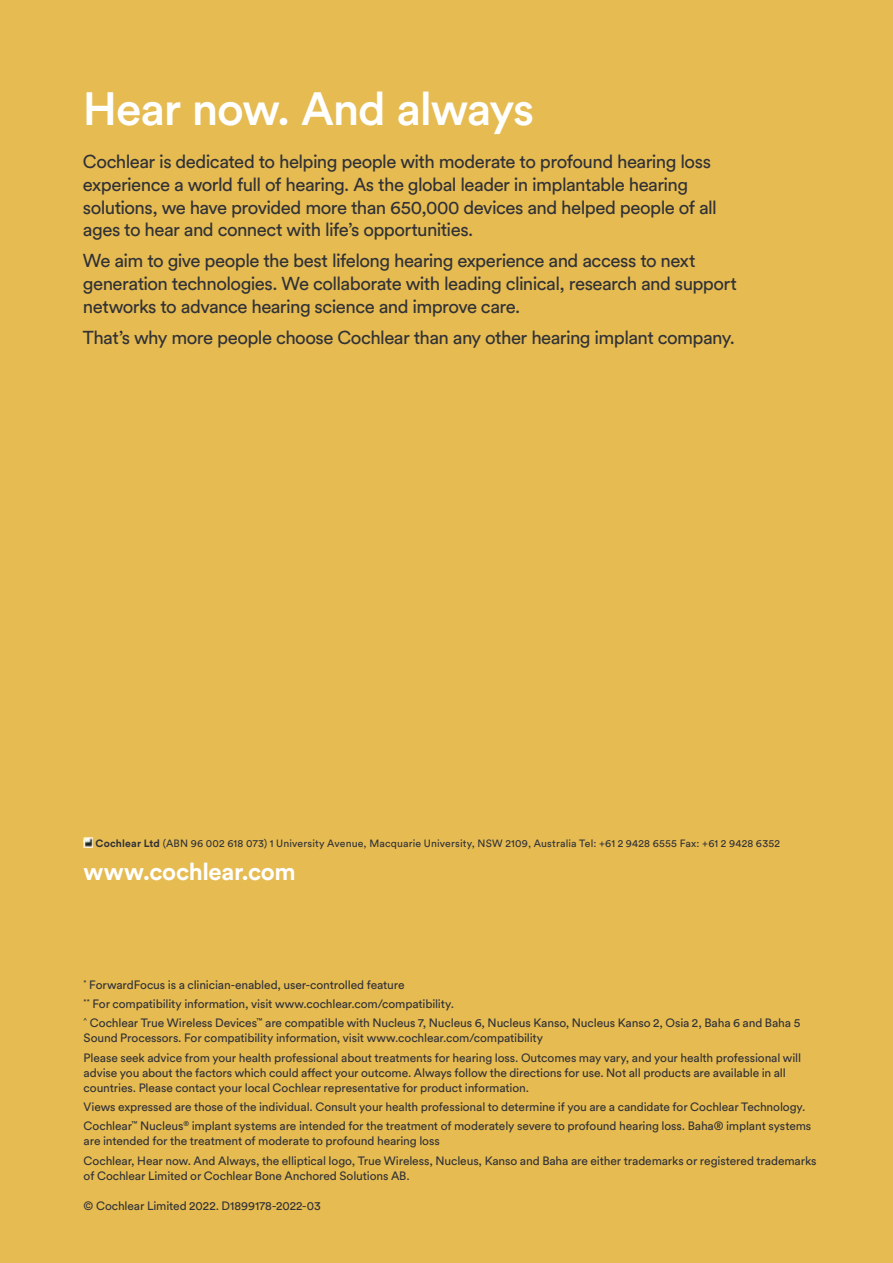
<style>
.page{position:relative;width:893px;height:1263px;background:#e5bb52}
.page>*{position:absolute;margin:0;border:0;box-sizing:border-box;transform-origin:0 0}
.t1{font:500 46.2px "Circular Std";letter-spacing:-.03em;color:#fff}
.t2{font:700 24px "Circular Std";letter-spacing:-.015em;color:#fff}
.t3{font:18.6px/22.6px "Circular Std";letter-spacing:-.03em;color:#313136}
.t4{font:12px/19.2px "Circular Std";letter-spacing:-.01em;color:#313136}
.t5{font:10.5px "Circular Std";letter-spacing:.015em;color:#313136}
.s1{font-weight:700}
</style>
<div class="page">
<svg style="left:84px;top:838px;width:9px;height:9px"></svg>
<h1 class="t1" style="left:83px;top:79px;width:453px">Hear now. And always</h1>
<p class="t3" style="left:83px;top:150px;width:635px">Cochlear is dedicated to helping people with moderate to profound hearing loss experience a world full of hearing. As the global leader in implantable hearing solutions, we have provided more than 650,000 devices and helped people of all ages to hear and connect with life’s opportunities.</p>
<h3 class="t3" style="left:83px;top:249px;width:656px">We aim to give people the best lifelong hearing experience and access to next generation technologies. We collaborate with leading clinical, research and support networks to advance hearing science and improve care.</h3>
<h3 class="t3" style="left:83px;top:325px;width:653px">That’s why more people choose Cochlear than any other hearing implant company.</h3>
<p class="t5" style="left:95px;top:837px;width:686px"><span class="s1">Cochlear Ltd</span> (ABN 96 002 618 073) 1 University Avenue, Macquarie University, NSW 2109, Australia Tel: +61 2 9428 6555 Fax: +61 2 9428 6352</p>
<h2 class="t2" style="left:84px;top:856px;width:214px">www.cochlear.com</h2>
<p class="t4" style="left:84px;top:975px;width:718px"><sup>*</sup> ForwardFocus is a clinician-enabled, user-controlled feature<br><sup>**</sup> For compatibility information, visit www.cochlear.com/compatibility.<br><sup>^</sup> Cochlear True Wireless Devices<sup>™</sup> are compatible with Nucleus 7, Nucleus 6, Nucleus Kanso, Nucleus Kanso 2, Osia 2, Baha 6 and Baha 5</p>
<p class="t4" style="left:84px;top:1028px;width:719px">Sound Processors. For compatibility information, visit www.cochlear.com/compatibility<br>Please seek advice from your health professional about treatments for hearing loss. Outcomes may vary, and your health professional will</p>
<p class="t4" style="left:84px;top:1065px;width:704px;line-height:15px">advise you about the factors which could affect your outcome. Always follow the directions for use. Not all products are available in all countries. Please contact your local Cochlear representative for product information.</p>
<p class="t4" style="left:84px;top:1097px;width:729px">Views expressed are those of the individual. Consult your health professional to determine if you are a candidate for Cochlear Technology.<br>Cochlear<sup>™</sup> Nucleus<sup>®</sup> implant systems are intended for the treatment of moderately severe to profound hearing loss. Baha® implant systems</p>
<p class="t4" style="left:84px;top:1131px;width:734px">are intended for the treatment of moderate to profound hearing loss<br>Cochlear, Hear now. And Always, the elliptical logo, True Wireless, Nucleus, Kanso and Baha are either trademarks or registered trademarks</p>
<p class="t4" style="left:84px;top:1165px;width:328px">of Cochlear Limited or Cochlear Bone Anchored Solutions AB.</p>
<p class="t4" style="left:84px;top:1195px;width:239px">© Cochlear Limited 2022. D1899178-2022-03</p>
</div>
